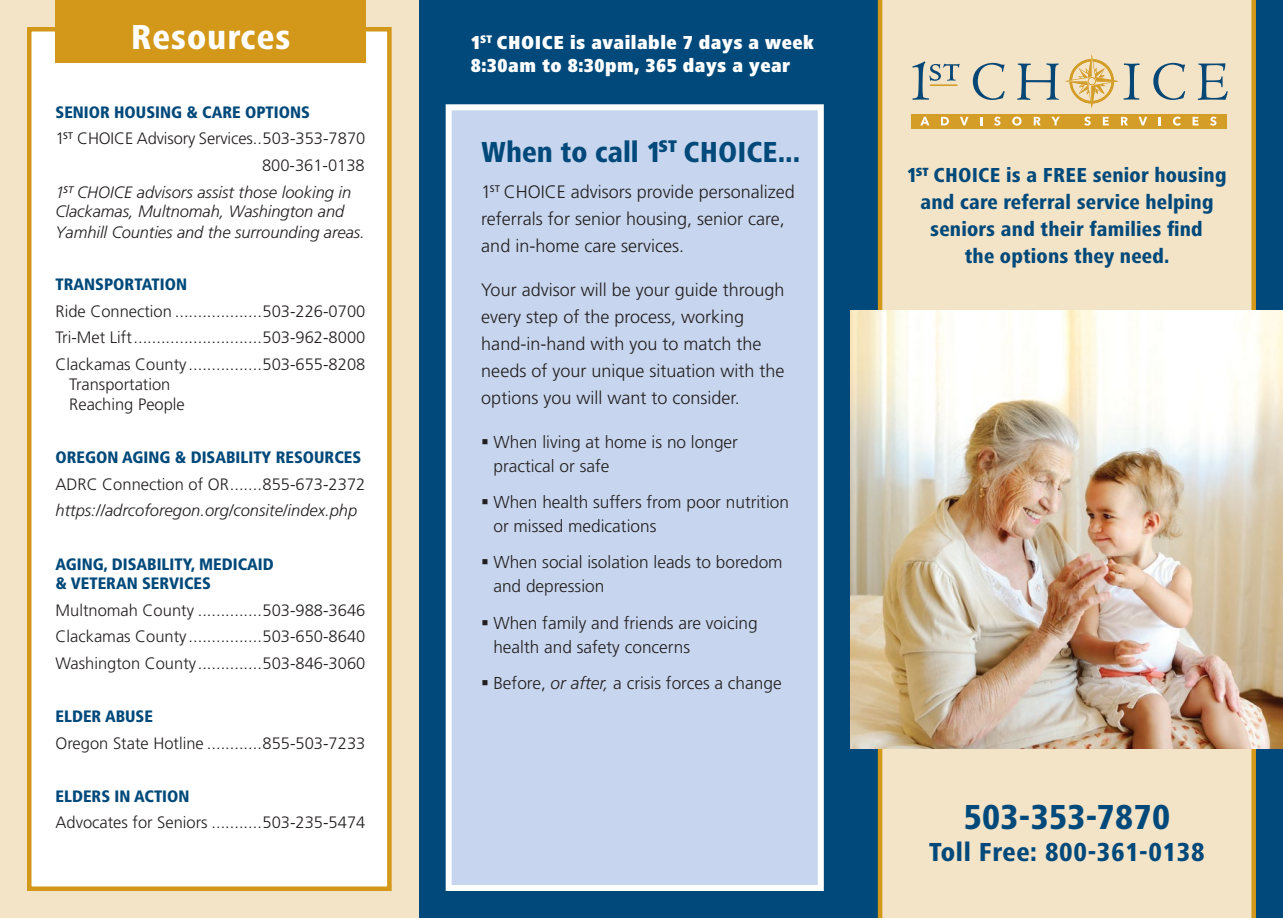
<style>
.page{position:relative;width:1283px;height:918px;background:#fff}
.page>*{position:absolute;margin:0;border:0;box-sizing:border-box;transform-origin:0 0}
.t1{font:800 condensed 36px "Frutiger Next Pro";letter-spacing:.01em;color:#00497a}
.t2{font:800 condensed 36px "Frutiger Next Pro";letter-spacing:.025em;color:#fff}
.t3{font:800 condensed 30px "Frutiger Next Pro";color:#00497a}
.t4{font:800 condensed 27px "Frutiger Next Pro";letter-spacing:.025em;color:#00497a}
.t5{font:800 condensed 21px/27px "Frutiger Next Pro";letter-spacing:.01em;color:#00497a;text-align:center}
.t6{font:900 condensed 19.5px/23.4px "Frutiger Next Pro";letter-spacing:.025em;color:#fff}
.t7{font:300 18px/27px "Frutiger";color:#231f20}
.t8{font:300 17.25px/24px "Frutiger";color:#231f20}
.t9{font:300 16.5px/26.5px "Frutiger";color:#231f20;text-align:justify}
.t10{font:italic 300 16.5px/21px "Frutiger";letter-spacing:-.005em;color:#231f20}
.t11{font:900 condensed 16.5px/19.8px "Frutiger";color:#00497a}
.s1{font-style:italic}
</style>
<div class="page">
<div style="left:418px;top:0;width:864px;height:918px;background:#00497a"></div>
<div style="left:446px;top:104px;width:378px;height:787px;background:#c7d6ee;border:6px solid #fff"></div>
<div style="left:0;top:0;width:418px;height:918px;background:#f3e3c7"></div>
<div style="left:27px;top:27px;width:365px;height:864px;background:#fff;border:4px solid #d3981a"></div>
<div style="left:878px;top:0;width:378px;height:918px;background:#f3e3c7"></div>
<div style="left:56px;top:0;width:310px;height:63px;background:#d3981a"></div>
<img style="left:850px;top:311px;width:432px;height:438px">
<svg style="left:972px;top:63px;width:32px;height:37px"></svg>
<svg style="left:1017px;top:63px;width:41px;height:37px"></svg>
<svg style="left:1153px;top:63px;width:32px;height:37px"></svg>
<svg style="left:1197px;top:63px;width:30px;height:37px"></svg>
<svg style="left:1065px;top:55px;width:74px;height:53px;background:#e0cca2"></svg>
<svg style="left:912px;top:61px;width:47px;height:39px;background:#c5c3b3"></svg>
<div style="left:911px;top:114px;width:315px;height:14px;background:#d49d27"></div>
<svg style="left:920px;top:117px;width:9px;height:8px"></svg>
<svg style="left:941px;top:117px;width:8px;height:8px"></svg>
<svg style="left:960px;top:117px;width:8px;height:8px"></svg>
<svg style="left:980px;top:117px;width:2px;height:8px"></svg>
<svg style="left:994px;top:117px;width:6px;height:9px"></svg>
<svg style="left:1012px;top:117px;width:9px;height:9px"></svg>
<svg style="left:1033px;top:117px;width:7px;height:8px"></svg>
<svg style="left:1051px;top:117px;width:9px;height:8px"></svg>
<svg style="left:1084px;top:117px;width:6px;height:9px"></svg>
<svg style="left:1102px;top:117px;width:6px;height:8px"></svg>
<svg style="left:1121px;top:117px;width:7px;height:8px"></svg>
<svg style="left:1138px;top:117px;width:9px;height:8px"></svg>
<svg style="left:1158px;top:117px;width:2px;height:8px"></svg>
<svg style="left:1173px;top:117px;width:7px;height:9px"></svg>
<svg style="left:1192px;top:117px;width:6px;height:8px"></svg>
<svg style="left:1210px;top:117px;width:6px;height:9px"></svg>
<h1 class="t2" style="left:131px;top:17px;width:161px">Resources</h1>
<p class="t11" style="left:56px;top:102px;width:256px">SENIOR HOUSING &amp; CARE OPTIONS</p>
<p class="t9" style="left:56px;top:125px;width:311px">1<sup>ST</sup> CHOICE Advisory Services..503-353-7870</p>
<p class="t9" style="left:262px;top:152px;width:104px">800-361-0138</p>
<p class="t10" style="left:56px;top:181px;width:297px">1<sup>ST</sup> CHOICE advisors assist those looking in</p>
<p class="t10" style="left:55px;top:201px;width:311px">Clackamas, Multnomah, Washington and<br>Yamhill Counties and the surrounding areas.</p>
<p class="t11" style="left:55px;top:275px;width:133px">TRANSPORTATION</p>
<p class="t9" style="left:55px;top:298px;width:311px">Ride Connection ...................503-226-0700<br>Tri-Met Lift............................503-962-8000<br>Clackamas County ................503-655-8208</p>
<p class="t9" style="left:69px;top:375px;width:117px;line-height:19.8px">Transportation<br>Reaching People</p>
<p class="t11" style="left:55px;top:448px;width:307px">OREGON AGING &amp; DISABILITY RESOURCES</p>
<p class="t9" style="left:55px;top:471px;width:311px">ADRC Connection of OR.......855-673-2372</p>
<p class="t10" style="left:55px;top:500px;width:303px">https://adrcoforegon.org/consite/index.php</p>
<p class="t11" style="left:55px;top:554px;width:220px">AGING, DISABILITY, MEDICAID &amp; VETERAN SERVICES</p>
<p class="t9" style="left:55px;top:597px;width:311px">Multnomah County ..............503-988-3646<br>Clackamas County ................503-650-8640<br>Washington County..............503-846-3060</p>
<p class="t11" style="left:55px;top:706px;width:99px">ELDER ABUSE</p>
<p class="t9" style="left:55px;top:730px;width:311px">Oregon State Hotline ............855-503-7233</p>
<p class="t11" style="left:55px;top:786px;width:135px">ELDERS IN ACTION</p>
<p class="t9" style="left:55px;top:809px;width:311px">Advocates for Seniors ...........503-235-5474</p>
<p class="t6" style="left:471px;top:30px;width:344px">1<sup>ST</sup> CHOICE is available 7 days a week<br>8:30am to 8:30pm, 365 days a year</p>
<h2 class="t3" style="left:481px;top:134px;width:320px">When to call 1<sup>ST</sup> CHOICE...</h2>
<p class="t7" style="left:481px;top:178px;width:315px">1<sup>ST</sup> CHOICE advisors provide personalized referrals for senior housing, senior care, and in-home care services.</p>
<p class="t7" style="left:481px;top:276px;width:305px">Your advisor will be your guide through every step of the process, working hand-in-hand with you to match the needs of your unique situation with the options you will want to consider.</p>
<p class="t8" style="left:493px;top:430px;width:246px;text-indent:-12px">▪ When living at home is no longer practical or safe</p>
<p class="t8" style="left:493px;top:490px;width:297px;text-indent:-12px">▪ When health suffers from poor nutrition or missed medications</p>
<p class="t8" style="left:493px;top:550px;width:291px;text-indent:-12px">▪ When social isolation leads to boredom and depression</p>
<p class="t8" style="left:493px;top:611px;width:266px;text-indent:-12px">▪ When family and friends are voicing health and safety concerns</p>
<p class="t8" style="left:481px;top:671px;width:302px">▪ Before, <span class="s1">or after,</span> a crisis forces a change</p>
<p class="t5" style="left:907px;top:161px;width:321px">1<sup>ST</sup> CHOICE is a FREE senior housing and care referral service helping seniors and their families find<br>the options they need.</p>
<h1 class="t1" style="left:963px;top:796px;width:208px">503-353-7870</h1>
<h3 class="t4" style="left:929px;top:837px;width:277px">Toll Free: 800-361-0138</h3>
</div>
